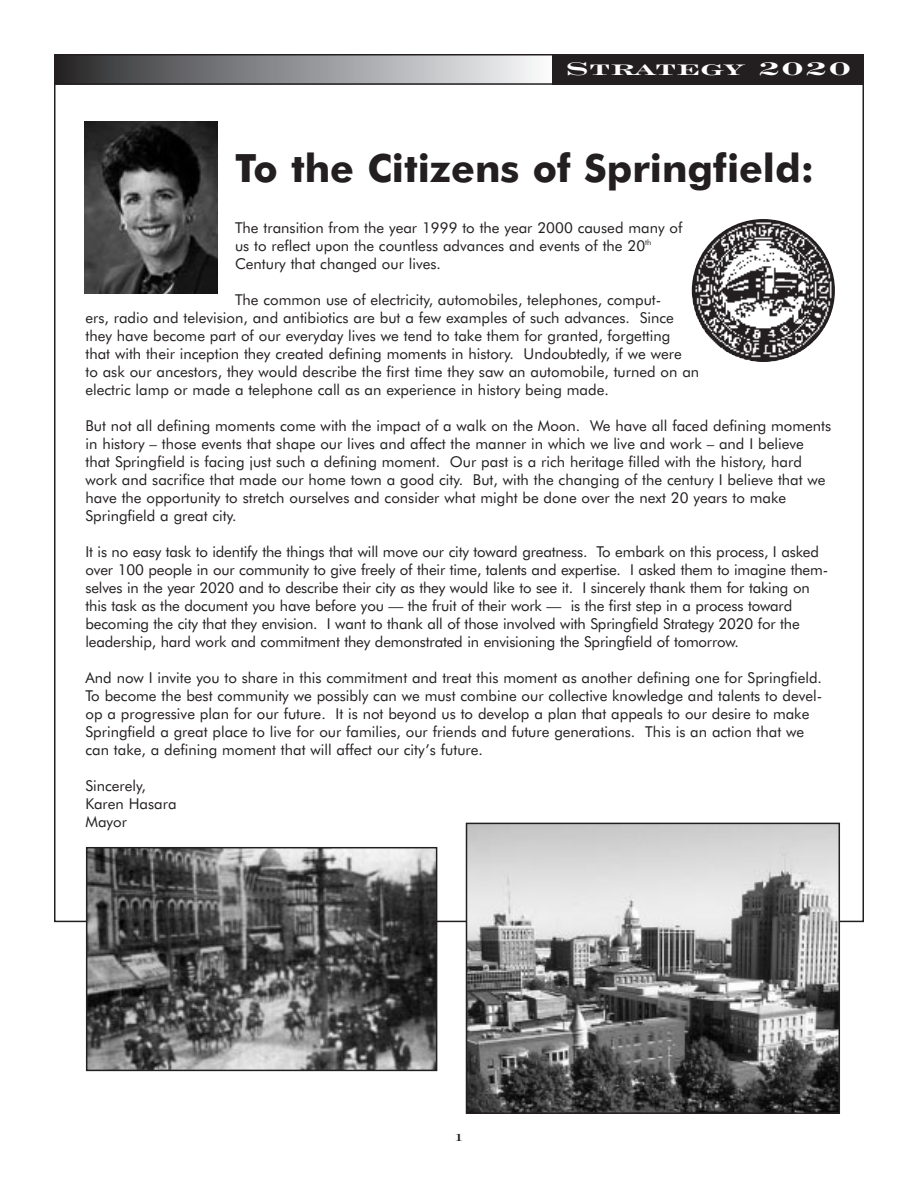
<style>
.page{position:relative;width:918px;height:1188px;background:#fff}
.page>*{position:absolute;margin:0;border:0;box-sizing:border-box;transform-origin:0 0}
.t1{font:700 39px "Futura BT";color:#231f20}
.t2{font:700 27px "Engravers Roman BT";color:#fff;scale:1.5 1}
.t3{font:15px/18px "Futura BT";color:#231f20}
.t4{font:700 15px "Engravers Roman BT";color:#231f20}
</style>
<div class="page">
<svg style="left:57px;top:57px;width:496px;height:25px;background:#929395"></svg>
<div style="left:54px;top:54px;width:503px;height:31px;border:2px solid #231f20"></div>
<div style="left:553px;top:54px;width:311px;height:31px;background:#231f20"></div>
<img style="left:692px;top:219px;width:143px;height:143px;border-radius:50%">
<img style="left:85px;top:122px;width:132px;height:172px">
<img style="left:469px;top:826px;width:368px;height:285px">
<div style="left:466px;top:823px;width:374px;height:291px;border:2px solid #231f20"></div>
<img style="left:89px;top:850px;width:345px;height:218px">
<div style="left:86px;top:847px;width:351px;height:224px;border:2px solid #231f20"></div>
<h2 class="t2" style="left:565px;top:49px;width:193px">Strategy 2020</h2>
<h1 class="t1" style="left:235px;top:155px;width:581px">To the Citizens of Springfield:</h1>
<p class="t3" style="left:235px;top:220px;width:449px">The transition from the year 1999 to the year 2000 caused many of us to reflect upon the countless advances and events of the 20<sup>th<br></sup>Century that changed our lives.</p>
<p class="t3" style="left:86px;top:292px;width:615px;text-indent:150px">The common use of electricity, automobiles, telephones, comput-<br>ers, radio and television, and antibiotics are but a few examples of such advances. Since they have become part of our everyday lives we tend to take them for granted, forgetting<br>that with their inception they created defining moments in history. Undoubtedly, if we were<br>to ask our ancestors, they would describe the first time they saw an automobile, turned on an electric lamp or made a telephone call as an experience in history being made.</p>
<p class="t3" style="left:86px;top:418px;width:747px">But not all defining moments come with the impact of a walk on the Moon. We have all faced defining moments in history – those events that shape our lives and affect the manner in which we live and work – and I believe that Springfield is facing just such a defining moment. Our past is a rich heritage filled with the history, hard work and sacrifice that made our home town a good city. But, with the changing of the century I believe that we have the opportunity to stretch ourselves and consider what might be done over the next 20 years to make Springfield a great city.</p>
<p class="t3" style="left:86px;top:544px;width:744px">It is no easy task to identify the things that will move our city toward greatness. To embark on this process, I asked over 100 people in our community to give freely of their time, talents and expertise. I asked them to imagine them&shy;selves in the year 2020 and to describe their city as they would like to see it. I sincerely thank them for taking on this task as the document you have before you — the fruit of their work — is the first step in a process toward becoming the city that they envision. I want to thank all of those involved with Springfield Strategy 2020 for the leadership, hard work and commitment they demonstrated in envisioning the Springfield of tomorrow.</p>
<p class="t3" style="left:86px;top:670px;width:738px">And now I invite you to share in this commitment and treat this moment as another defining one for Springfield.<br>To become the best community we possibly can we must combine our collective knowledge and talents to devel&shy;op a progressive plan for our future. It is not beyond us to develop a plan that appeals to our desire to make Springfield a great place to live for our families, our friends and future generations. This is an action that we can take, a defining moment that will affect our city’s future.</p>
<p class="t3" style="left:86px;top:778px;width:93px">Sincerely,<br>Karen Hasara<br>Mayor</p>
<p class="t4" style="left:455px;top:1127px;width:10px">1</p>
</div>
